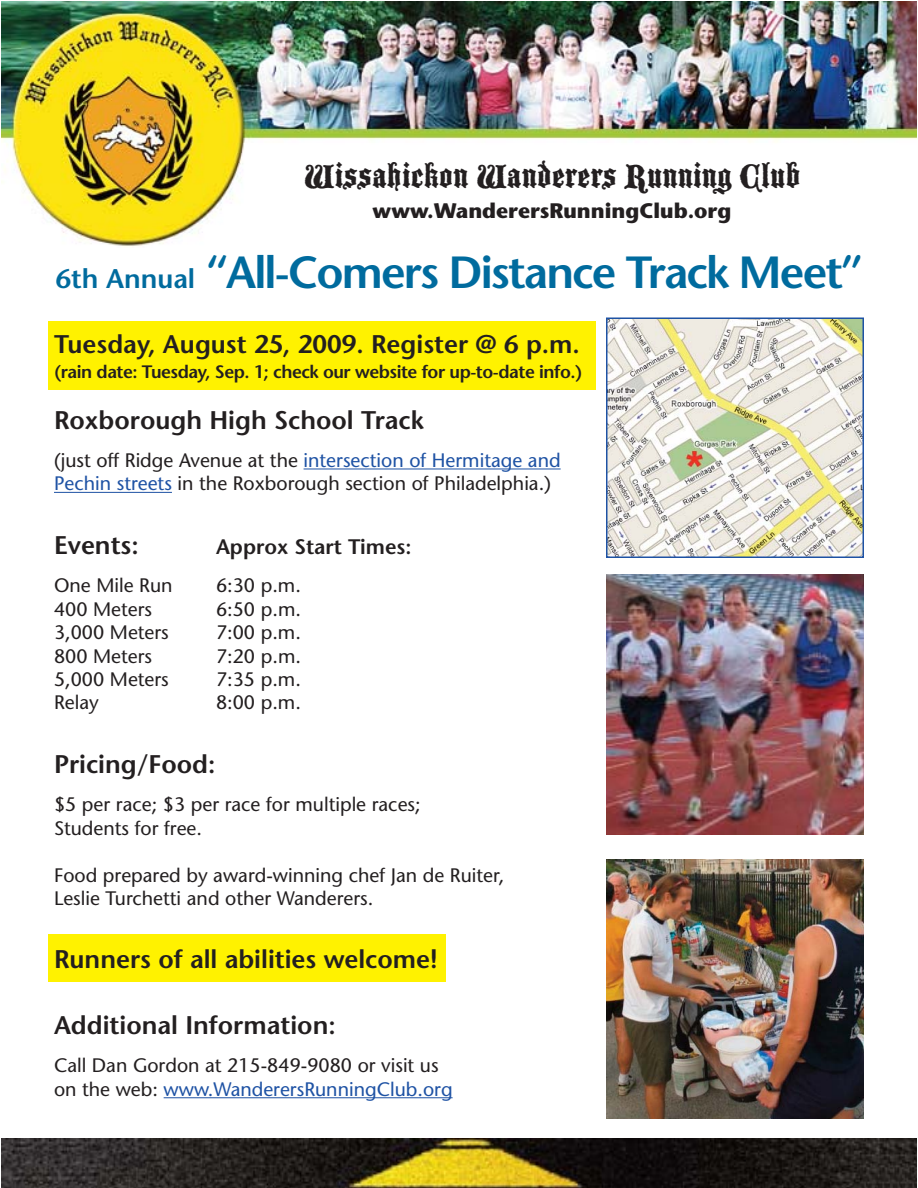
<style>
.page{position:relative;width:918px;height:1188px;background:#fff}
.page>*{position:absolute;margin:0;border:0;box-sizing:border-box;transform-origin:0 0}
.t1{font:600 45px "Stone Sans";letter-spacing:-.04em;color:#006b9e}
.t2{font:36px "Blackmoor Let Plain";color:#231f20}
.t3{font:600 25.5px "Stone Sans";color:#231f20}
.t4{font:700 21px "Stone Sans";color:#231f20}
.t5{font:600 21px "Stone Sans";color:#231f20}
.t6{font:19.5px/23.4px "Stone Sans";color:#231f20}
.t7{font:600 18px "Stone Sans";letter-spacing:-.025em;color:#231f20}
.s1{font-size:27px}
.s2{color:#1e52a4}
</style>
<div class="page">
<div style="left:48px;top:934px;width:398px;height:48px;background:#fff200"></div>
<div style="left:48px;top:321px;width:548px;height:69px;background:#fff200"></div>
<img style="left:2px;top:2px;width:914px;height:245px">
<hr style="left:304px;top:468px;width:257px;height:1px;background:#1e52a4">
<hr style="left:54px;top:492px;width:118px;height:1px;background:#1e52a4">
<hr style="left:164px;top:1097px;width:289px;height:1px;background:#1e52a4">
<img style="left:2px;top:1138px;width:914px;height:50px">
<img style="left:609px;top:321px;width:252px;height:234px">
<div style="left:606px;top:318px;width:258px;height:240px;border:2px solid #1e52a4"></div>
<img style="left:606px;top:575px;width:258px;height:259px">
<img style="left:606px;top:859px;width:258px;height:260px">
<h2 class="t2" style="left:304px;top:161px;width:498px">Wissahickon Wanderers Running Club</h2>
<p class="t4" style="left:373px;top:203px;width:360px">www.WanderersRunningClub.org</p>
<h1 class="t1" style="left:56px;top:255px;width:809px"><span class="s1">6th Annual</span> “All-Comers Distance Track Meet”</h1>
<h3 class="t3" style="left:54px;top:334px;width:527px">Tuesday, August 25, 2009. Register @ 6 p.m.</h3>
<p class="t7" style="left:54px;top:365px;width:530px">(rain date: Tuesday, Sep. 1; check our website for up-to-date info.)</p>
<h3 class="t3" style="left:54px;top:410px;width:371px">Roxborough High School Track</h3>
<p class="t6" style="left:54px;top:451px;width:508px">(just off Ridge Avenue at the <span class="s2">intersection of Hermitage and<br>Pechin streets</span> in the Roxborough section of Philadelphia.)</p>
<h3 class="t3" style="left:54px;top:535px;width:86px">Events:</h3>
<p class="t5" style="left:216px;top:539px;width:197px">Approx Start Times:</p>
<p class="t6" style="left:54px;top:576px;width:120px">One Mile Run</p>
<p class="t6" style="left:216px;top:576px;width:86px">6:30 p.m.</p>
<p class="t6" style="left:54px;top:599px;width:100px">400 Meters</p>
<p class="t6" style="left:216px;top:599px;width:87px">6:50 p.m.</p>
<p class="t6" style="left:54px;top:623px;width:116px">3,000 Meters</p>
<p class="t6" style="left:216px;top:623px;width:87px">7:00 p.m.</p>
<p class="t6" style="left:54px;top:646px;width:100px">800 Meters</p>
<p class="t6" style="left:216px;top:646px;width:87px">7:20 p.m.</p>
<p class="t6" style="left:54px;top:670px;width:116px">5,000 Meters</p>
<p class="t6" style="left:216px;top:670px;width:87px">7:35 p.m.</p>
<p class="t6" style="left:54px;top:693px;width:46px">Relay</p>
<p class="t6" style="left:216px;top:693px;width:87px">8:00 p.m.</p>
<h3 class="t3" style="left:54px;top:754px;width:163px">Pricing/Food:</h3>
<p class="t6" style="left:54px;top:795px;width:368px">$5 per race; $3 per race for multiple races;<br>Students for free.</p>
<p class="t6" style="left:54px;top:865px;width:452px">Food prepared by award-winning chef Jan de Ruiter,<br>Leslie Turchetti and other Wanderers.</p>
<h3 class="t3" style="left:54px;top:949px;width:385px">Runners of all abilities welcome!</h3>
<h3 class="t3" style="left:54px;top:1015px;width:283px">Additional Information:</h3>
<p class="t6" style="left:54px;top:1056px;width:400px">Call Dan Gordon at 215-849-9080 or visit us on the web: <span class="s2">www.WanderersRunningClub.org</span></p>
</div>
